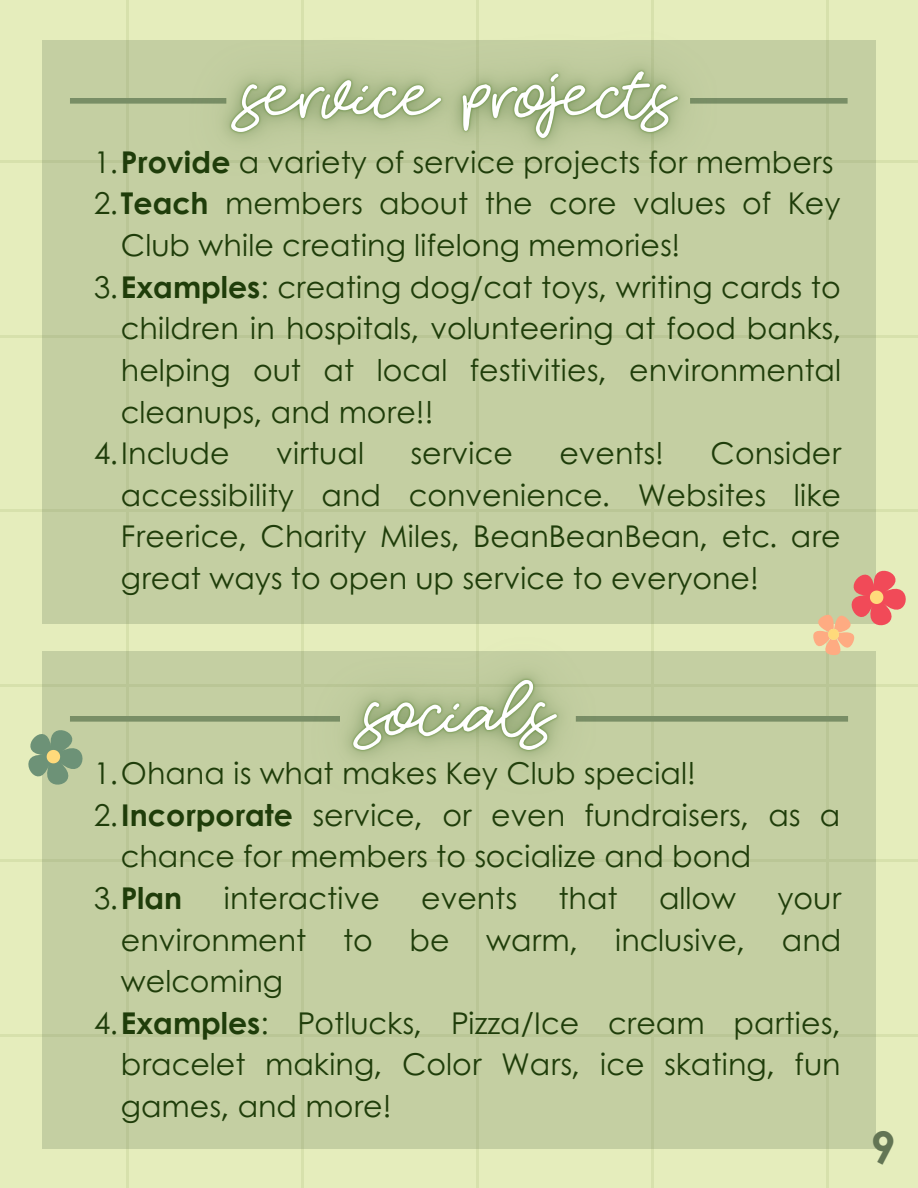
<style>
.page{position:relative;width:918px;height:1188px;background:#e5edbc}
.page>*{position:absolute;margin:0;border:0;box-sizing:border-box;transform-origin:0 0}
.t1{font:700 45px "Century Gothic";color:#637554}
.t2{font:30px/41.7px "Century Gothic";color:#1f3d0a;text-align:justify}
.t3{font:700 30px "Century Gothic";color:#1f3d0a}
.s1{font-weight:700}
.s2{font-weight:400}
</style>
<div class="page">
<hr style="left:0;top:1034px;width:918px;height:3px;background:#889b52">
<hr style="left:0;top:859px;width:918px;height:3px;background:#889b52">
<hr style="left:0;top:684px;width:918px;height:3px;background:#889b52">
<hr style="left:0;top:510px;width:918px;height:2px;background:#889b52">
<hr style="left:0;top:335px;width:918px;height:2px;background:#889b52">
<hr style="left:0;top:160px;width:918px;height:3px;background:#889b52">
<hr style="left:826px;top:0;width:3px;height:1188px;background:#889b52">
<hr style="left:651px;top:0;width:3px;height:1188px;background:#889b52">
<hr style="left:476px;top:0;width:3px;height:1188px;background:#889b52">
<hr style="left:301px;top:0;width:3px;height:1188px;background:#889b52">
<hr style="left:126px;top:0;width:3px;height:1188px;background:#889b52">
<div style="left:43px;top:40px;width:832px;height:584px;background:#c4cfa2"></div>
<div style="left:690px;top:98px;width:158px;height:6px;background:#798e66"></div>
<div style="left:70px;top:98px;width:156px;height:6px;background:#798e66"></div>
<div style="left:43px;top:651px;width:832px;height:497px;background:#c4cfa2"></div>
<div style="left:576px;top:716px;width:272px;height:6px;background:#798e66"></div>
<div style="left:70px;top:716px;width:270px;height:6px;background:#798e66"></div>
<svg style="left:807px;top:556px;width:109px;height:110px"></svg>
<img style="left:143px;top:0;width:625px;height:238px">
<img style="left:264px;top:576px;width:383px;height:280px">
<svg style="left:12px;top:715px;width:80px;height:81px"></svg>
<p class="t2" style="left:94px;top:140px;width:741px">1.<span class="s1">Provide</span> a variety of service projects for members</p>
<p class="t2" style="left:121px;top:181px;width:721px;text-indent:-27px">2.<span class="s1">Teach</span> members about the core values of Key<br>Club while creating lifelong memories!</p>
<p class="t2" style="left:121px;top:265px;width:722px;text-indent:-27px">3.<span class="s1">Examples</span>: creating dog/cat toys, writing cards to children in hospitals, volunteering at food banks, helping out at local festivities, environmental cleanups, and more!!</p>
<p class="t2" style="left:94px;top:431px;width:137px">4.Include</p>
<p class="t2" style="left:276px;top:431px;width:89px">virtual</p>
<p class="t2" style="left:411px;top:431px;width:104px">service</p>
<p class="t2" style="left:559px;top:431px;width:106px">events!</p>
<p class="t2" style="left:121px;top:431px;width:722px;text-indent:590px">Consider accessibility and convenience. Websites like Freerice, Charity Miles, BeanBeanBean, etc. are great ways to open up service to everyone!</p>
<p class="t2" style="left:94px;top:751px;width:604px">1.Ohana is what makes Key Club special!</p>
<p class="t2" style="left:121px;top:793px;width:721px;text-indent:-27px">2.<span class="s1">Incorporate</span> service, or even fundraisers, as a chance for members to socialize and bond</p>
<p class="t3" style="left:94px;top:875px;width:90px"><span class="s2">3.</span>Plan</p>
<p class="t2" style="left:223px;top:876px;width:158px">interactive</p>
<p class="t2" style="left:421px;top:876px;width:97px">events</p>
<p class="t2" style="left:558px;top:876px;width:61px">that</p>
<p class="t2" style="left:659px;top:876px;width:79px">allow</p>
<p class="t2" style="left:121px;top:876px;width:722px;text-indent:657px">your environment to be warm, inclusive, and welcoming</p>
<p class="t2" style="left:121px;top:1001px;width:721px;text-indent:-27px">4.<span class="s1">Examples</span>: Potlucks, Pizza/Ice cream parties, bracelet making, Color Wars, ice skating, fun games, and more!</p>
<p class="t1" style="left:870px;top:1119px;width:27px">9</p>
</div>
